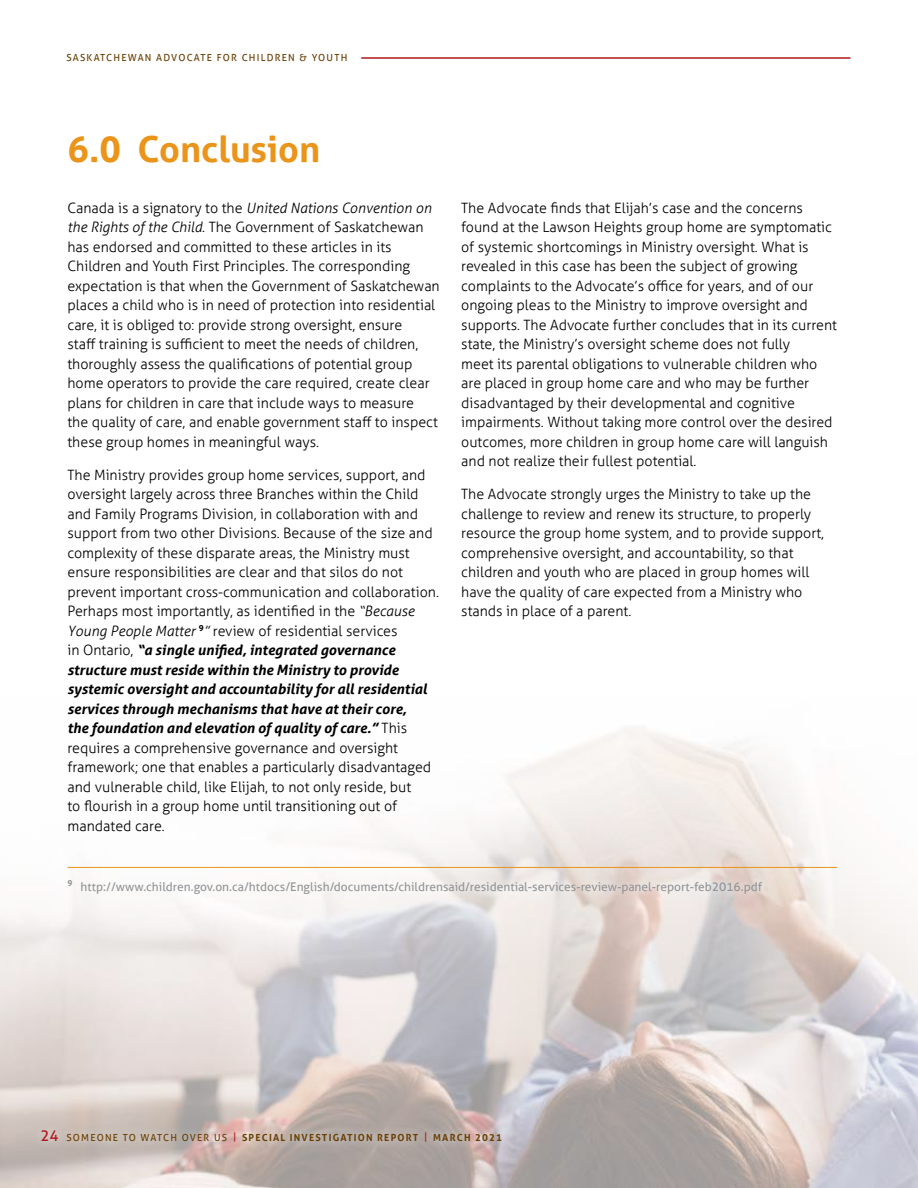
<style>
.page{position:relative;width:918px;height:1188px;background:#fff}
.page>*{position:absolute;margin:0;border:0;box-sizing:border-box;transform-origin:0 0}
.t1{font:700 36px "Aller";color:#ea941a}
.t2{font:300 14.25px/19.5px "Aller";color:#000}
.t3{font:12px "Aller";color:#939598}
.t4{font:700 9.75px "Aller";letter-spacing:.125em;color:#6a4005}
.t5{font:9.75px "Aller";letter-spacing:.125em;color:#6a4005}
.s1{font-style:italic}
.s2{font-weight:700;font-style:italic}
.s3{font-weight:400;font-size:15px;color:#b1181e}
.s4{font-weight:400}
.s5{font-weight:400;color:#b1181e}
</style>
<div class="page">
<img style="left:0;top:727px;width:918px;height:461px">
<div style="left:58px;top:1124px;width:452px;height:27px;background:#fff;opacity:.75"></div>
<div style="left:33px;top:1121px;width:34px;height:29px;background:#fff;opacity:.75"></div>
<hr style="left:361px;top:57px;width:489px;height:2px;background:#b1181e">
<div style="left:59px;top:871px;width:712px;height:32px;background:#fff;opacity:.75"></div>
<hr style="left:68px;top:867px;width:769px;height:1px;background:#ea941a">
<p class="t5" style="left:66px;top:52px;width:282px">SASKATCHEWAN ADVOCATE FOR CHILDREN &amp; YOUTH</p>
<h1 class="t1" style="left:68px;top:127px;width:254px">6.0 Conclusion</h1>
<p class="t2" style="left:68px;top:198px;width:374px">Canada is a signatory to the <span class="s1">United Nations Convention on the Rights of the Child</span>. The Government of Saskatchewan has endorsed and committed to these articles in its Children and Youth First Principles. The corresponding expectation is that when the Government of Saskatchewan places a child who is in need of protection into residential care, it is obliged to: provide strong oversight, ensure<br>staff training is sufficient to meet the needs of children, thoroughly assess the qualifications of potential group home operators to provide the care required, create clear plans for children in care that include ways to measure<br>the quality of care, and enable government staff to inspect these group homes in meaningful ways.</p>
<p class="t2" style="left:67px;top:465px;width:371px">The Ministry provides group home services, support, and oversight largely across three Branches within the Child and Family Programs Division, in collaboration with and support from two other Divisions. Because of the size and complexity of these disparate areas, the Ministry must ensure responsibilities are clear and that silos do not prevent important cross-communication and collaboration.<br>Perhaps most importantly, as identified in the <span class="s1">“Because Young People Matter</span> <sup>9</sup><span class="s1">”</span> review of residential services<br>in Ontario, <span class="s2">“a single unified, integrated governance structure must reside within the Ministry to provide systemic oversight and accountability for all residential services through mechanisms that have at their core,<br>the foundation and elevation of quality of care.”</span> This requires a comprehensive governance and oversight framework; one that enables a particularly disadvantaged and vulnerable child, like Elijah, to not only reside, but<br>to flourish in a group home until transitioning out of mandated care.</p>
<p class="t2" style="left:461px;top:198px;width:377px">The Advocate finds that Elijah’s case and the concerns found at the Lawson Heights group home are symptomatic of systemic shortcomings in Ministry oversight. What is revealed in this case has been the subject of growing complaints to the Advocate’s office for years, and of our ongoing pleas to the Ministry to improve oversight and supports. The Advocate further concludes that in its current state, the Ministry’s oversight scheme does not fully<br>meet its parental obligations to vulnerable children who are placed in group home care and who may be further disadvantaged by their developmental and cognitive impairments. Without taking more control over the desired outcomes, more children in group home care will languish and not realize their fullest potential.</p>
<p class="t2" style="left:461px;top:485px;width:364px">The Advocate strongly urges the Ministry to take up the challenge to review and renew its structure, to properly resource the group home system, and to provide support, comprehensive oversight, and accountability, so that children and youth who are placed in group homes will have the quality of care expected from a Ministry who stands in place of a parent.</p>
<p class="t3" style="left:68px;top:879px;width:696px"><sup>9</sup> http://www.children.gov.on.ca/htdocs/English/documents/childrensaid/residential-services-review-panel-report-feb2016.pdf</p>
<p class="t4" style="left:40px;top:1132px;width:463px"><span class="s3">24</span> <span class="s4">SOMEONE TO WATCH OVER US</span> <span class="s5">|</span> SPECIAL INVESTIGATION REPORT <span class="s5">|</span> MARCH 2021</p>
</div>
